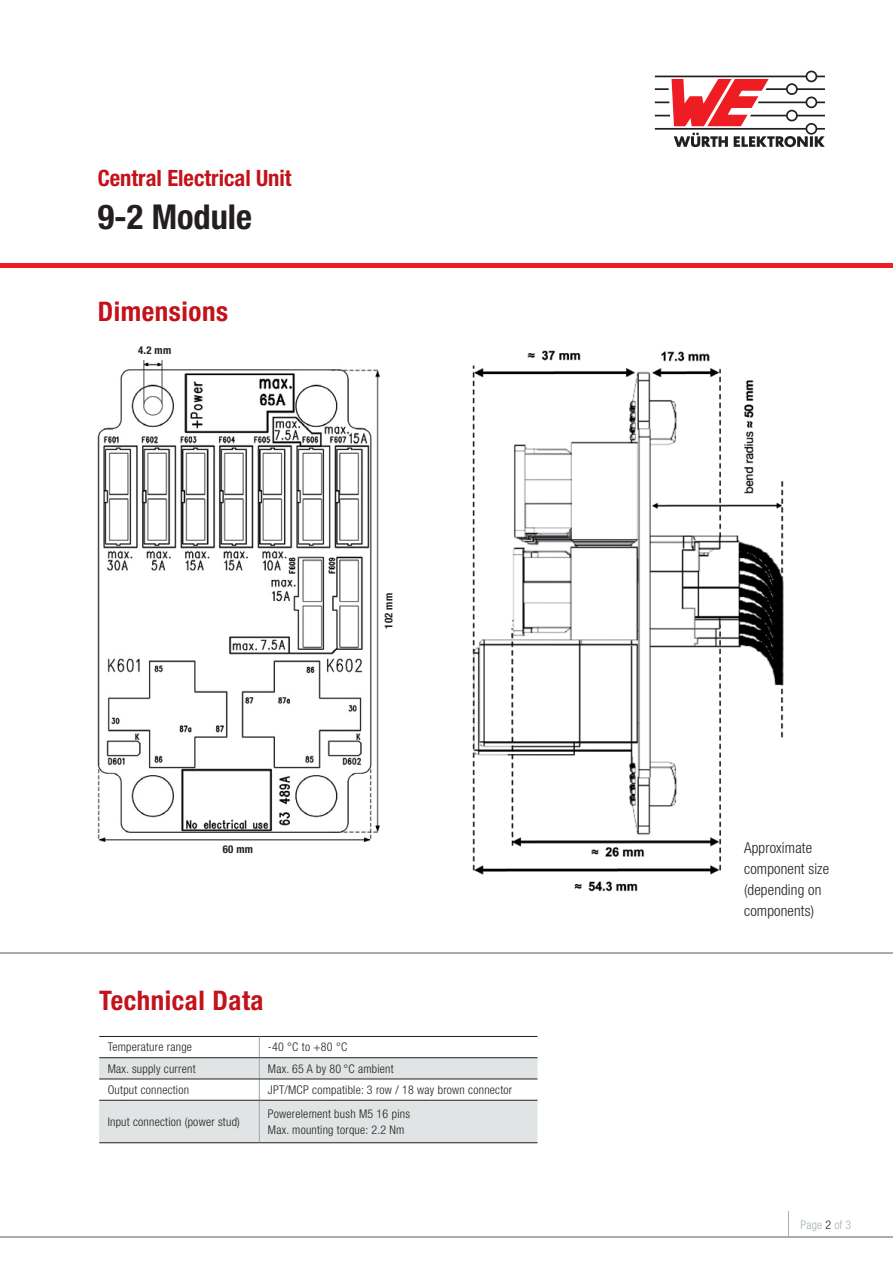
<style>
.page{position:relative;width:893px;height:1263px;background:#fff}
.page>*{position:absolute;margin:0;border:0;box-sizing:border-box;transform-origin:0 0}
.t1{font:700 condensed 34.35px "Helvetica Neue LT Pro";color:#231f20}
.t2{font:700 condensed 27px "Helvetica Neue LT Pro";letter-spacing:.02em;color:#c4121a}
.t3{font:700 condensed 22.5px "Helvetica Neue LT Pro";color:#c4121a}
.t4{font:300 condensed 15px/21px "Helvetica Neue LT Pro";letter-spacing:.01em;color:#231f20}
.t5{font:300 condensed 12px/16.5px "Helvetica Neue LT Pro";letter-spacing:.02em;color:#231f20}
.t6{font:300 condensed 12px "Helvetica Neue LT Pro";letter-spacing:.01em;color:#a5afaf}
.t7{font:700 condensed 10.8px "Helvetica Neue LT Pro";letter-spacing:.02em;color:#231f20}
.s1{color:#231f20}
</style>
<div class="page">
<img style="left:472px;top:350px;width:312px;height:542px">
<svg style="left:655px;top:71px;width:170px;height:76px"></svg>
<hr style="left:0;top:264px;width:893px;height:4px;background:#ee1d23">
<img style="left:98px;top:360px;width:282px;height:481px">
<hr style="left:0;top:952px;width:893px;height:2px;background:#a5afaf">
<hr style="left:0;top:1236px;width:893px;height:1px;background:#a5afaf">
<svg style="left:788px;top:1212px;width:1px;height:24px"></svg>
<svg style="left:99px;top:1036px;width:438px;height:106px"></svg>
<hr style="left:259px;top:1100px;width:1px;height:42px;background:#a5afaf">
<hr style="left:99px;top:1079px;width:160px;height:1px;background:#231f20">
<hr style="left:99px;top:1100px;width:160px;height:1px;background:#231f20">
<hr style="left:259px;top:1079px;width:278px;height:1px;background:#231f20">
<hr style="left:259px;top:1100px;width:278px;height:1px;background:#231f20">
<hr style="left:99px;top:1142px;width:160px;height:1px;background:#231f20">
<hr style="left:259px;top:1142px;width:278px;height:1px;background:#231f20">
<h3 class="t3" style="left:98px;top:165px;width:195px">Central Electrical Unit</h3>
<h1 class="t1" style="left:98px;top:196px;width:156px">9-2 Module</h1>
<h2 class="t2" style="left:98px;top:295px;width:132px">Dimensions</h2>
<p class="t7" style="left:138px;top:344px;width:35px">4.2 mm</p>
<p class="t7" style="left:223px;top:843px;width:32px">60 mm</p>
<h2 class="t2" style="left:99px;top:984px;width:166px">Technical Data</h2>
<p class="t7" style="left:382px;top:629px;width:37px;rotate:-90deg">102 mm</p>
<p class="t5" style="left:108px;top:1039px;width:86px">Temperature range</p>
<p class="t5" style="left:268px;top:1039px;width:81px">-40 °C to +80 °C</p>
<p class="t5" style="left:108px;top:1060px;width:89px">Max. supply current</p>
<p class="t5" style="left:268px;top:1060px;width:127px">Max. 65 A by 80 °C ambient</p>
<p class="t5" style="left:108px;top:1081px;width:83px">Output connection</p>
<p class="t5" style="left:268px;top:1081px;width:246px">JPT/MCP compatible: 3 row / 18 way brown connector</p>
<p class="t5" style="left:108px;top:1113px;width:134px">Input connection (power stud)</p>
<p class="t5" style="left:268px;top:1105px;width:144px">Powerelement bush M5 16 pins<br>Max. mounting torque: 2.2 Nm</p>
<p class="t4" style="left:744px;top:837px;width:86px">Approximate component size (depending on components)</p>
<p class="t6" style="left:801px;top:1217px;width:52px">Page <span class="s1">2</span> of 3</p>
</div>
